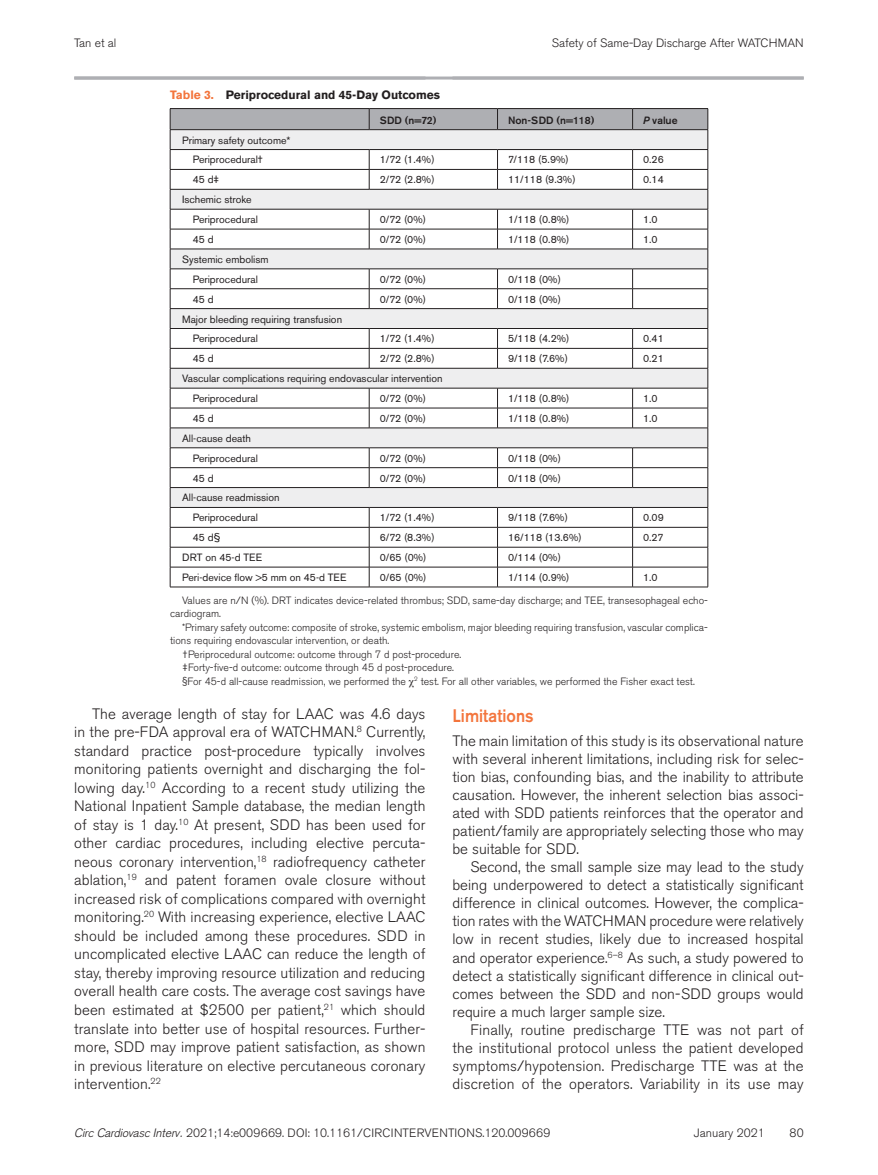
<style>
.page{position:relative;width:878px;height:1175px;background:#fff}
.page>*{position:absolute;margin:0;border:0;box-sizing:border-box;transform-origin:0 0}
.t1{font:500 18px "Akzidenz Grotesk BE";color:#f3753d;scale:.9 1}
.t2{font:300 15px/18.5px "Akzidenz Grotesk BE";letter-spacing:.005em;color:#231f20;text-align:justify}
.t3{font:300 12px "Akzidenz Grotesk BE";letter-spacing:.02em;color:#231f20}
.t4{font:300 12px "Akzidenz Grotesk BE";color:#231f20}
.t5{font:700 12px "Akzidenz Grotesk BE";color:#231f20}
.t6{font:10.5px/20px "Akzidenz Grotesk BE";color:#231f20}
.t7{font:300 10.5px/13.5px "Akzidenz Grotesk BE";color:#231f20}
.t8{font:500 10.5px "Akzidenz Grotesk BE";color:#231f20}
.s1{color:#f3753d}
.s2{font-style:italic}
.s3{font-size:9px}
.s4{font-family:"Gandhari Unicode";font-weight:400}
.s5{font-family:"Akzidenz Grotesk";font-style:italic}
</style>
<div class="page">
<hr style="left:74px;top:76px;width:729px;height:4px;background:#b9babe">
<hr style="left:170px;top:108px;width:199px;height:1px;background:#231f20">
<hr style="left:369px;top:108px;width:128px;height:1px;background:#231f20">
<hr style="left:497px;top:108px;width:135px;height:1px;background:#231f20">
<hr style="left:632px;top:108px;width:76px;height:1px;background:#231f20">
<svg style="left:170px;top:109px;width:538px;height:478px"></svg>
<p class="t4" style="left:74px;top:36px;width:44px">Tan et al</p>
<p class="t4" style="left:552px;top:36px;width:253px">Safety of Same-Day Discharge After WATCHMAN</p>
<p class="t5" style="left:170px;top:88px;width:271px"><span class="s1">Table 3.</span> Periprocedural and 45-Day Outcomes</p>
<p class="t8" style="left:380px;top:113px;width:58px">SDD (n=72)</p>
<p class="t8" style="left:508px;top:113px;width:88px">Non-SDD (n=118)</p>
<p class="t8" style="left:643px;top:113px;width:36px"><span class="s2">P</span> value</p>
<p class="t6" style="left:193px;top:130px;width:99px;text-indent:-10px">Primary safety outcome*<br>Periprocedural†</p>
<p class="t6" style="left:380px;top:150px;width:56px">1/72 (1.4%)</p>
<p class="t6" style="left:508px;top:150px;width:62px">7/118 (5.9%)</p>
<p class="t6" style="left:643px;top:150px;width:22px">0.26</p>
<p class="t6" style="left:193px;top:170px;width:27px">45 d‡</p>
<p class="t6" style="left:380px;top:170px;width:56px">2/72 (2.8%)</p>
<p class="t6" style="left:508px;top:170px;width:69px">11/118 (9.3%)</p>
<p class="t6" style="left:643px;top:170px;width:22px">0.14</p>
<p class="t6" style="left:193px;top:189px;width:67px;text-indent:-10px">Ischemic stroke<br>Periprocedural</p>
<p class="t6" style="left:380px;top:209px;width:48px">0/72 (0%)</p>
<p class="t6" style="left:508px;top:209px;width:63px">1/118 (0.8%)</p>
<p class="t6" style="left:643px;top:209px;width:16px">1.0</p>
<p class="t6" style="left:193px;top:229px;width:22px">45 d</p>
<p class="t6" style="left:380px;top:229px;width:48px">0/72 (0%)</p>
<p class="t6" style="left:508px;top:229px;width:63px">1/118 (0.8%)</p>
<p class="t6" style="left:643px;top:229px;width:16px">1.0</p>
<p class="t6" style="left:182px;top:249px;width:88px;text-align:center">Systemic embolism<br>Periprocedural</p>
<p class="t6" style="left:380px;top:269px;width:48px">0/72 (0%)</p>
<p class="t6" style="left:508px;top:269px;width:54px">0/118 (0%)</p>
<p class="t6" style="left:193px;top:289px;width:22px">45 d</p>
<p class="t6" style="left:380px;top:289px;width:48px">0/72 (0%)</p>
<p class="t6" style="left:508px;top:289px;width:54px">0/118 (0%)</p>
<p class="t6" style="left:193px;top:309px;width:151px;text-indent:-10px">Major bleeding requiring transfusion<br>Periprocedural</p>
<p class="t6" style="left:380px;top:329px;width:56px">1/72 (1.4%)</p>
<p class="t6" style="left:508px;top:329px;width:63px">5/118 (4.2%)</p>
<p class="t6" style="left:643px;top:329px;width:22px">0.41</p>
<p class="t6" style="left:193px;top:349px;width:22px">45 d</p>
<p class="t6" style="left:380px;top:349px;width:56px">2/72 (2.8%)</p>
<p class="t6" style="left:508px;top:349px;width:61px">9/118 (7.6%)</p>
<p class="t6" style="left:643px;top:349px;width:22px">0.21</p>
<p class="t6" style="left:193px;top:368px;width:251px;text-indent:-10px">Vascular complications requiring endovascular intervention<br>Periprocedural</p>
<p class="t6" style="left:380px;top:388px;width:48px">0/72 (0%)</p>
<p class="t6" style="left:508px;top:388px;width:63px">1/118 (0.8%)</p>
<p class="t6" style="left:643px;top:388px;width:16px">1.0</p>
<p class="t6" style="left:193px;top:408px;width:22px">45 d</p>
<p class="t6" style="left:380px;top:408px;width:48px">0/72 (0%)</p>
<p class="t6" style="left:508px;top:408px;width:63px">1/118 (0.8%)</p>
<p class="t6" style="left:643px;top:408px;width:16px">1.0</p>
<p class="t6" style="left:193px;top:428px;width:67px;text-indent:-10px">All-cause death<br>Periprocedural</p>
<p class="t6" style="left:380px;top:448px;width:48px">0/72 (0%)</p>
<p class="t6" style="left:508px;top:448px;width:54px">0/118 (0%)</p>
<p class="t6" style="left:193px;top:468px;width:22px">45 d</p>
<p class="t6" style="left:380px;top:468px;width:48px">0/72 (0%)</p>
<p class="t6" style="left:508px;top:468px;width:54px">0/118 (0%)</p>
<p class="t6" style="left:193px;top:488px;width:88px;text-indent:-10px">All-cause readmission<br>Periprocedural</p>
<p class="t6" style="left:380px;top:508px;width:56px">1/72 (1.4%)</p>
<p class="t6" style="left:508px;top:508px;width:61px">9/118 (7.6%)</p>
<p class="t6" style="left:643px;top:508px;width:22px">0.09</p>
<p class="t6" style="left:193px;top:527px;width:29px">45 d§</p>
<p class="t6" style="left:380px;top:527px;width:56px">6/72 (8.3%)</p>
<p class="t6" style="left:508px;top:527px;width:75px">16/118 (13.6%)</p>
<p class="t6" style="left:643px;top:527px;width:22px">0.27</p>
<p class="t6" style="left:182px;top:547px;width:82px">DRT on 45-d TEE</p>
<p class="t6" style="left:380px;top:547px;width:48px">0/65 (0%)</p>
<p class="t6" style="left:508px;top:547px;width:54px">0/114 (0%)</p>
<p class="t6" style="left:182px;top:567px;width:166px">Peri-device flow <span class="s3">&gt;</span>5 mm on 45-d TEE</p>
<p class="t6" style="left:380px;top:567px;width:48px">0/65 (0%)</p>
<p class="t6" style="left:508px;top:567px;width:63px">1/114 (0.9%)</p>
<p class="t6" style="left:643px;top:567px;width:16px">1.0</p>
<p class="t7" style="left:170px;top:593px;width:539px;text-indent:12px">Values are n/N (%). DRT indicates device-related thrombus; SDD, same-day discharge; and TEE, transesophageal echo&shy;cardiogram.</p>
<p class="t7" style="left:182px;top:620px;width:527px">*Primary safety outcome: composite of stroke, systemic embolism, major bleeding requiring transfusion, vascular complica-</p>
<p class="t7" style="left:170px;top:634px;width:221px">tions requiring endovascular intervention, or death.</p>
<p class="t7" style="left:182px;top:647px;width:280px">†Periprocedural outcome: outcome through 7 d post-procedure.</p>
<p class="t7" style="left:182px;top:661px;width:273px">‡Forty-five-d outcome: outcome through 45 d post-procedure.</p>
<p class="t7" style="left:182px;top:674px;width:514px">§For 45-d all-cause readmission, we performed the <span class="s4">χ</span><sup>2</sup> test. For all other variables, we performed the Fisher exact test.</p>
<p class="t2" style="left:74px;top:704px;width:353px;text-indent:18px">The average length of stay for LAAC was 4.6 days in the pre-FDA approval era of WATCHMAN.<sup>8</sup> Currently, standard practice post-procedure typically involves monitoring patients overnight and discharging the fol&shy;lowing day.<sup>10</sup> According to a recent study utilizing the National Inpatient Sample database, the median length of stay is 1 day.<sup>10</sup> At present, SDD has been used for other cardiac procedures, including elective percuta&shy;neous coronary intervention,<sup>18</sup> radiofrequency catheter ablation,<sup>19</sup> and patent foramen ovale closure without increased risk of complications compared with overnight monitoring.<sup>20</sup> With increasing experience, elective LAAC should be included among these procedures. SDD in uncomplicated elective LAAC can reduce the length of stay, thereby improving resource utilization and reducing overall health care costs. The average cost savings have been estimated at $2500 per patient,<sup>21</sup> which should translate into better use of hospital resources. Further&shy;more, SDD may improve patient satisfaction, as shown in previous literature on elective percutaneous coronary intervention.<sup>22</sup></p>
<p class="t1" style="left:452px;top:704px;width:92px">Limitations</p>
<p class="t2" style="left:452px;top:732px;width:353px;line-height:18px">The main limitation of this study is its observational nature with several inherent limitations, including risk for selec&shy;tion bias, confounding bias, and the inability to attribute causation. However, the inherent selection bias associ&shy;ated with SDD patients reinforces that the operator and patient/family are appropriately selecting those who may be suitable for SDD.</p>
<p class="t2" style="left:452px;top:858px;width:353px;line-height:18px;text-indent:18px">Second, the small sample size may lead to the study being underpowered to detect a statistically significant difference in clinical outcomes. However, the complica&shy;tion rates with the WATCHMAN procedure were relatively low in recent studies, likely due to increased hospital and operator experience.<sup>6–8</sup> As such, a study powered to detect a statistically significant difference in clinical out&shy;comes between the SDD and non-SDD groups would require a much larger sample size.</p>
<p class="t2" style="left:452px;top:1021px;width:353px;line-height:18px;text-indent:18px">Finally, routine predischarge TTE was not part of the institutional protocol unless the patient developed symptoms/hypotension. Predischarge TTE was at the discretion of the operators. Variability in its use may</p>
<p class="t3" style="left:74px;top:1126px;width:477px"><span class="s5">Circ Cardiovasc Interv.</span> 2021;14:e009669. DOI: 10.1161/CIRCINTERVENTIONS.120.009669</p>
<p class="t4" style="left:694px;top:1126px;width:72px">January 2021</p>
<p class="t4" style="left:789px;top:1126px;width:16px">80</p>
</div>
